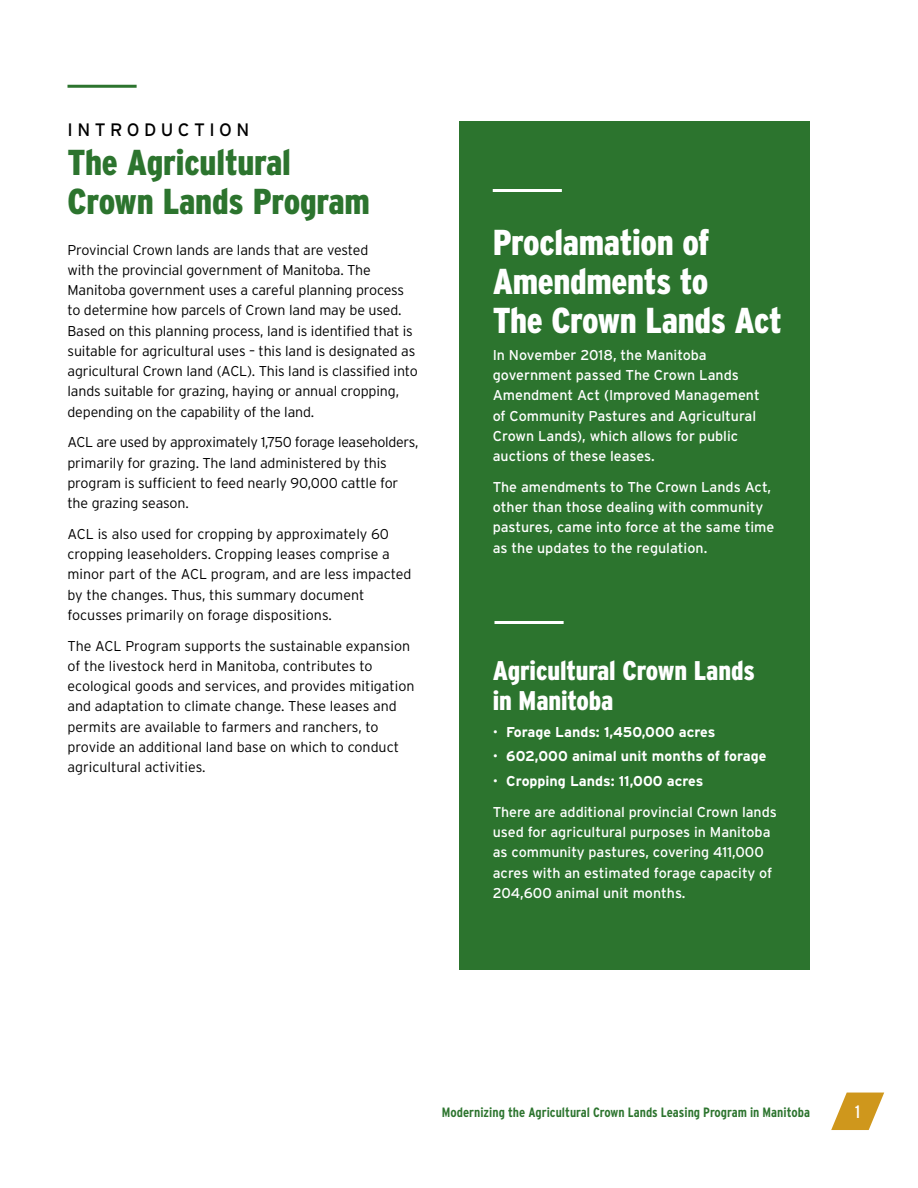
<style>
.page{position:relative;width:918px;height:1188px;background:#fff}
.page>*{position:absolute;margin:0;border:0;box-sizing:border-box;transform-origin:0 0}
.Subhead_A{font:900 condensed 36px/39px "Interstate";letter-spacing:-.01em;color:#fff}
.Section_Name{font:900 condensed 36px/39px "Interstate";letter-spacing:-.005em;color:#2c742e}
.Subhead_B_TOC{font:900 condensed 27px/30px "Interstate";letter-spacing:-.005em;color:#fff}
.Section{font:18px "Interstate";letter-spacing:.25em;color:#000}
.t1{font:condensed 18px "Interstate";color:#fff}
.Body{font:300 14.25px/20.2px "Interstate";letter-spacing:-.01em;color:#000}
.Body-2{font:14.25px/20.2px "Interstate";color:#fff}
.t2{font:700 14.25px "Interstate";color:#fff}
.t3{font:700 condensed 13.5px "Interstate";color:#2c742e}
.s1{font-weight:300}
</style>
<div class="page">
<svg style="left:831px;top:1093px;width:53px;height:37px"></svg>
<hr style="left:68px;top:85px;width:69px;height:3px;background:#2c742e">
<div style="left:459px;top:122px;width:351px;height:848px;background:#2c742e"></div>
<hr style="left:493px;top:189px;width:69px;height:3px;background:#fff">
<hr style="left:495px;top:621px;width:69px;height:3px;background:#fff">
<p class="Section" style="left:68px;top:120px;width:183px">INTRODUCTION</p>
<p class="Section_Name" style="left:68px;top:143px;width:304px">The Agricultural<br>Crown Lands Program</p>
<p class="Body" style="left:68px;top:239px;width:352px">Provincial Crown lands are lands that are vested<br>with the provincial government of Manitoba. The Manitoba government uses a careful planning process to determine how parcels of Crown land may be used.<br>Based on this planning process, land is identified that is suitable for agricultural uses – this land is designated as agricultural Crown land (ACL). This land is classified into lands suitable for grazing, haying or annual cropping, depending on the capability of the land.</p>
<p class="Body" style="left:68px;top:432px;width:353px">ACL are used by approximately 1,750 forage leaseholders, primarily for grazing. The land administered by this program is sufficient to feed nearly 90,000 cattle for the grazing season.</p>
<p class="Body" style="left:68px;top:524px;width:345px">ACL is also used for cropping by approximately 60 cropping leaseholders. Cropping leases comprise a minor part of the ACL program, and are less impacted by the changes. Thus, this summary document focusses primarily on forage dispositions.</p>
<p class="Body" style="left:68px;top:635px;width:349px">The ACL Program supports the sustainable expansion of the livestock herd in Manitoba, contributes to ecological goods and services, and provides mitigation and adaptation to climate change. These leases and permits are available to farmers and ranchers, to provide an additional land base on which to conduct agricultural activities.</p>
<p class="Subhead_A" style="left:493px;top:222px;width:291px">Proclamation of<br>Amendments to<br>The Crown Lands Act</p>
<p class="Body-2" style="left:493px;top:345px;width:269px">In November 2018, the Manitoba government passed The Crown Lands Amendment Act (Improved Management of Community Pastures and Agricultural Crown Lands), which allows for public auctions of these leases.</p>
<p class="Body-2" style="left:493px;top:477px;width:283px">The amendments to The Crown Lands Act, other than those dealing with community pastures, came into force at the same time as the updates to the regulation.</p>
<p class="Subhead_B_TOC" style="left:493px;top:655px;width:264px">Agricultural Crown Lands in Manitoba</p>
<p class="t2" style="left:493px;top:724px;width:224px"><span class="s1">•</span> Forage Lands: 1,450,000 acres</p>
<p class="t2" style="left:493px;top:748px;width:275px"><span class="s1">•</span> 602,000 animal unit months of forage</p>
<p class="t2" style="left:493px;top:773px;width:212px"><span class="s1">•</span> Cropping Lands: 11,000 acres</p>
<p class="Body-2" style="left:493px;top:802px;width:286px">There are additional provincial Crown lands used for agricultural purposes in Manitoba as community pastures, covering 411,000 acres with an estimated forage capacity of 204,600 animal unit months.</p>
<p class="t3" style="left:442px;top:1105px;width:370px">Modernizing the Agricultural Crown Lands Leasing Program in Manitoba</p>
<p class="t1" style="left:855px;top:1101px;width:6px">1</p>
</div>
